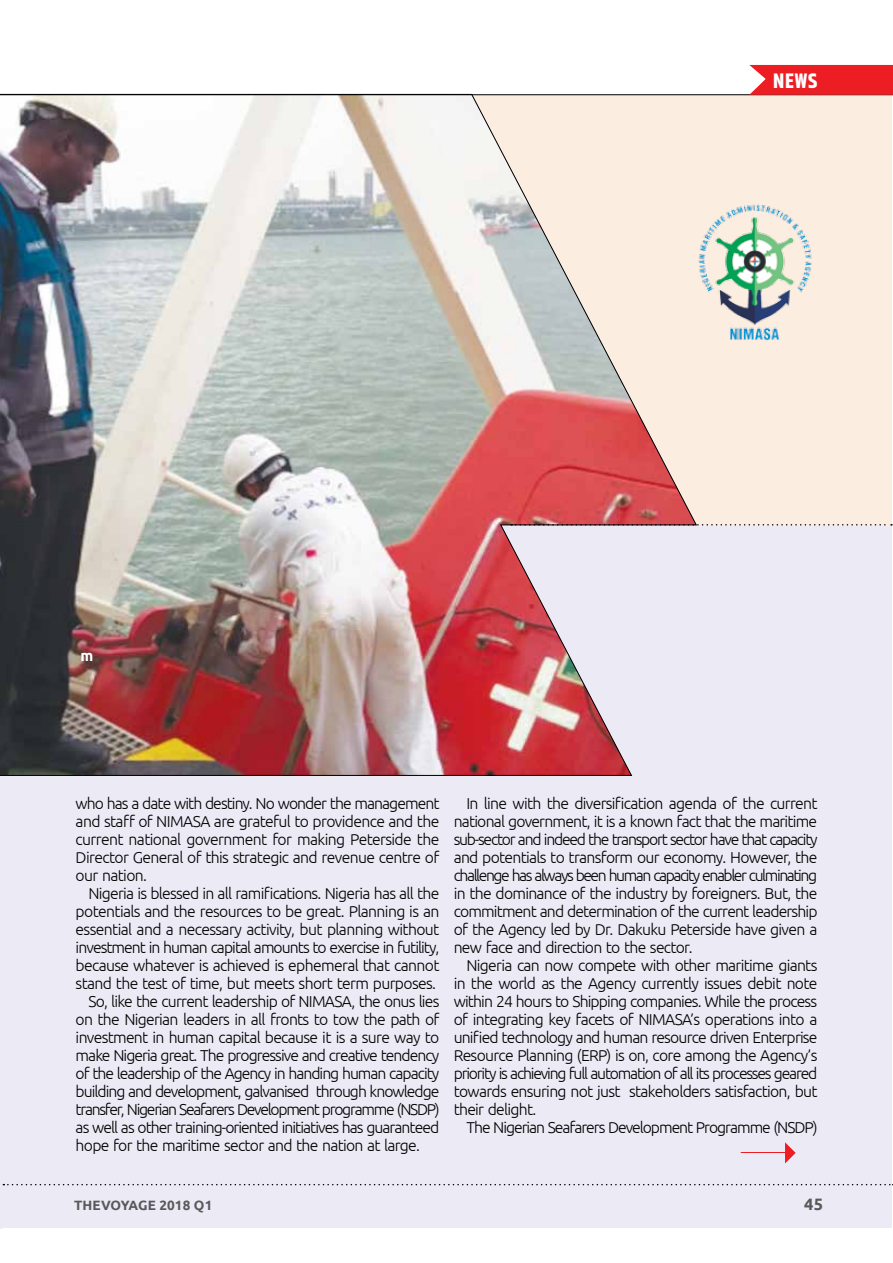
<style>
.page{position:relative;width:893px;height:1263px;background:#fff}
.page>*{position:absolute;margin:0;border:0;box-sizing:border-box;transform-origin:0 0}
.t1{font:700 21px "Khand";color:#fff}
.t2{font:700 16.5px "Ubuntu";color:#58595b}
.t3{font:300 15.75px/18px "Ubuntu";letter-spacing:-.045em;color:#000;text-align:justify}
.t4{font:300 15.75px "Ubuntu";letter-spacing:-.065em;color:#000}
.t5{font:300 15.75px "Ubuntu";letter-spacing:-.08em;color:#000}
.t6{font:700 15px "Ubuntu";color:#fff}
.t7{font:700 13.5px "Ubuntu";letter-spacing:.01em;color:#58595b}
</style>
<div class="page">
<div style="left:0;top:526px;width:891px;height:703px;background:#ebeaf5"></div>
<div style="left:0;top:94px;width:891px;height:432px;background:#fbeee1"></div>
<svg style="left:3px;top:1184px;width:890px;height:1px"></svg>
<img style="left:0;top:95px;width:697px;height:681px">
<img style="left:698px;top:204px;width:114px;height:137px">
<hr style="left:0;top:94px;width:893px;height:1px;background:#000">
<svg style="left:749px;top:65px;width:144px;height:30px;background:#ec2a30"></svg>
<hr style="left:741px;top:1152px;width:48px;height:1px;background:#ed1d24">
<svg style="left:785px;top:1142px;width:11px;height:21px"></svg>
<svg style="left:511px;top:524px;width:381px;height:2px"></svg>
<h1 class="t1" style="left:773px;top:66px;width:45px">NEWS</h1>
<p class="t6" style="left:80px;top:646px;width:14px">M</p>
<p class="t3" style="left:76px;top:794px;width:365px">who has a date with destiny. No wonder the management and staff of NIMASA are grateful to providence and the current national government for making Peterside the Director General of this strategic and revenue centre of our nation.</p>
<p class="t3" style="left:88px;top:884px;width:352px">Nigeria is blessed in all ramifications. Nigeria has all the</p>
<p class="t3" style="left:76px;top:902px;width:365px">potentials and the resources to be great. Planning is an</p>
<p class="t3" style="left:76px;top:920px;width:365px">essential and a necessary activity, but planning without</p>
<p class="t3" style="left:76px;top:938px;width:365px">investment in human capital amounts to exercise in futility,</p>
<p class="t3" style="left:76px;top:956px;width:365px">because whatever is achieved is ephemeral that cannot</p>
<p class="t3" style="left:76px;top:974px;width:362px">stand the test of time, but meets short term purposes.</p>
<p class="t3" style="left:88px;top:992px;width:353px">So, like the current leadership of NIMASA, the onus lies</p>
<p class="t3" style="left:76px;top:1010px;width:365px">on the Nigerian leaders in all fronts to tow the path of</p>
<p class="t3" style="left:76px;top:1028px;width:365px">investment in human capital because it is a sure way to</p>
<p class="t3" style="left:76px;top:1046px;width:365px">make Nigeria great. The progressive and creative tendency</p>
<p class="t4" style="left:76px;top:1064px;width:365px">of the leadership of the Agency in handing human capacity</p>
<p class="t4" style="left:76px;top:1082px;width:365px">building and development, galvanised through knowledge</p>
<p class="t5" style="left:76px;top:1100px;width:365px">transfer, Nigerian Seafarers Development programme (NSDP)</p>
<p class="t3" style="left:76px;top:1118px;width:365px">as well as other training-oriented initiatives has guaranteed</p>
<p class="t3" style="left:76px;top:1136px;width:346px">hope for the maritime sector and the nation at large.</p>
<p class="t3" style="left:454px;top:794px;width:365px;text-indent:13px">In line with the diversification agenda of the current national government, it is a known fact that the maritime sub-sector and indeed the transport sector have that capacity and potentials to transform our economy. However, the challenge has always been human capacity enabler culminating in the dominance of the industry by foreigners. But, the commitment and determination of the current leadership of the Agency led by Dr. Dakuku Peterside have given a new face and direction to the sector.</p>
<p class="t3" style="left:454px;top:956px;width:365px;text-indent:13px">Nigeria can now compete with other maritime giants in the world as the Agency currently issues debit note within 24 hours to Shipping companies. While the process of integrating key facets of NIMASA’s operations into a unified technology and human resource driven Enterprise Resource Planning (ERP) is on, core among the Agency’s priority is achieving full automation of all its processes geared towards ensuring not just stakeholders satisfaction, but their delight.</p>
<p class="t4" style="left:466px;top:1118px;width:353px">The Nigerian Seafarers Development Programme (NSDP)</p>
<p class="t7" style="left:74px;top:1197px;width:140px">THEVOYAGE 2018 Q1</p>
<p class="t2" style="left:804px;top:1194px;width:20px">45</p>
</div>
